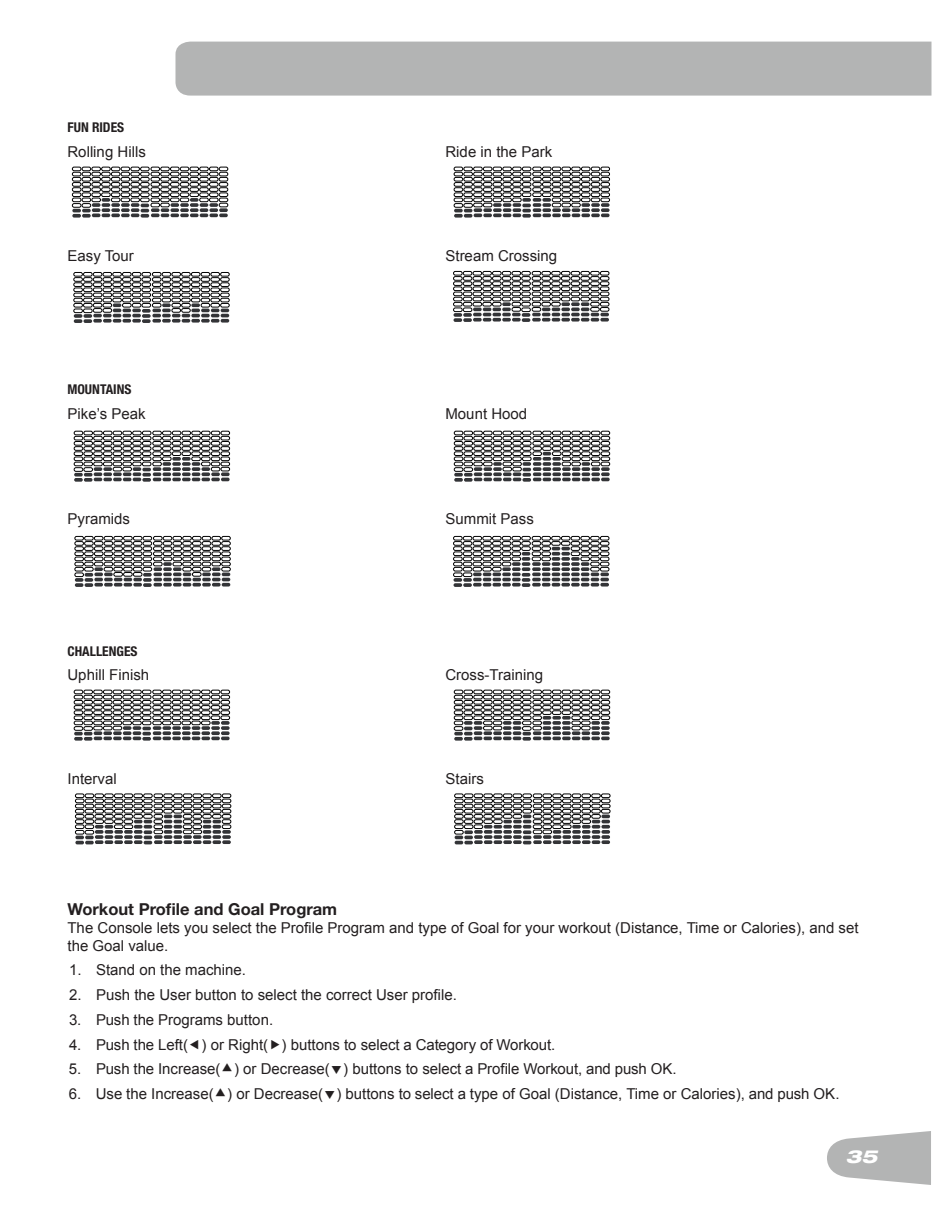
<style>
.page{position:relative;width:945px;height:1215px;background:#fff}
.page>*{position:absolute;margin:0;border:0;box-sizing:border-box;transform-origin:0 0}
.t1{font:italic 800 expanded 18px "Helvetica Neue";color:#fff}
.t2{font:700 16.5px "Helvetica Neue";color:#231f20}
.t3{font:15px/18px "Arial";color:#231f20}
.t4{font:700 condensed 13.5px "Helvetica Neue";color:#231f20}
</style>
<div class="page">
<div style="left:176px;top:42px;width:756px;height:54px;background:#b3b4b4"></div>
<svg style="left:827px;top:1131px;width:104px;height:54px"></svg>
<svg style="left:72px;top:167px;width:156px;height:51px"></svg>
<svg style="left:454px;top:167px;width:156px;height:51px"></svg>
<svg style="left:74px;top:272px;width:155px;height:51px"></svg>
<svg style="left:453px;top:271px;width:156px;height:51px"></svg>
<svg style="left:74px;top:431px;width:156px;height:51px"></svg>
<svg style="left:454px;top:431px;width:156px;height:51px"></svg>
<svg style="left:75px;top:536px;width:155px;height:51px"></svg>
<svg style="left:453px;top:536px;width:156px;height:51px"></svg>
<svg style="left:74px;top:690px;width:156px;height:51px"></svg>
<svg style="left:454px;top:690px;width:156px;height:51px"></svg>
<svg style="left:75px;top:794px;width:156px;height:50px"></svg>
<svg style="left:455px;top:794px;width:155px;height:50px"></svg>
<p class="t4" style="left:68px;top:122px;width:58px">FUN RIDES</p>
<p class="t3" style="left:68px;top:144px;width:80px">Rolling Hills</p>
<p class="t3" style="left:446px;top:144px;width:108px">Ride in the Park</p>
<p class="t3" style="left:67px;top:248px;width:68px">Easy Tour</p>
<p class="t3" style="left:445px;top:248px;width:113px">Stream Crossing</p>
<p class="t4" style="left:68px;top:385px;width:65px">MOUNTAINS</p>
<p class="t3" style="left:68px;top:406px;width:80px">Pike’s Peak</p>
<p class="t3" style="left:445px;top:406px;width:83px">Mount Hood</p>
<p class="t3" style="left:68px;top:511px;width:64px">Pyramids</p>
<p class="t3" style="left:446px;top:511px;width:90px">Summit Pass</p>
<p class="t4" style="left:68px;top:646px;width:72px">CHALLENGES</p>
<p class="t3" style="left:68px;top:668px;width:83px">Uphill Finish</p>
<p class="t3" style="left:445px;top:668px;width:99px">Cross-Training</p>
<p class="t3" style="left:68px;top:771px;width:51px">Interval</p>
<p class="t3" style="left:446px;top:771px;width:40px">Stairs</p>
<p class="t2" style="left:68px;top:903px;width:271px">Workout Profile and Goal Program</p>
<p class="t3" style="left:68px;top:918px;width:793px">The Console lets you select the Profile Program and type of Goal for your workout (Distance, Time or Calories), and set the Goal value.</p>
<p class="t3" style="left:69px;top:962px;width:179px">1. Stand on the machine.</p>
<p class="t3" style="left:69px;top:986px;width:389px">2. Push the User button to select the correct User profile.</p>
<p class="t3" style="left:69px;top:1012px;width:206px">3. Push the Programs button.</p>
<p class="t3" style="left:69px;top:1037px;width:488px">4. Push the Left( ) or Right( ) buttons to select a Category of Workout.</p>
<p class="t3" style="left:69px;top:1061px;width:609px">5. Push the Increase( ) or Decrease( ) buttons to select a Profile Workout, and push OK.</p>
<p class="t3" style="left:69px;top:1086px;width:772px">6. Use the Increase( ) or Decrease( ) buttons to select a type of Goal (Distance, Time or Calories), and push OK.</p>
<p class="t1" style="left:846px;top:1147px;width:33px">35</p>
</div>
